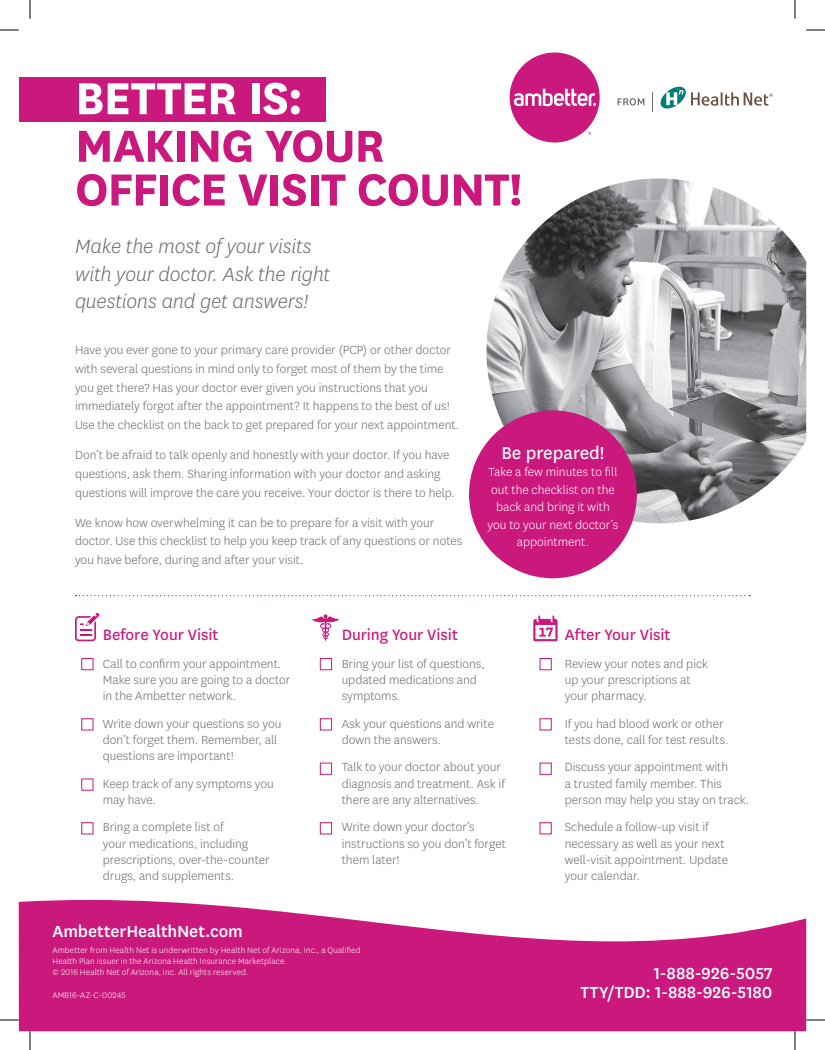
<style>
.page{position:relative;width:825px;height:1050px;background:#fff}
.page>*{position:absolute;margin:0;border:0;box-sizing:border-box;transform-origin:0 0}
.t1{font:700 52.5px/43.8px "Centene Sans";letter-spacing:-.02em;color:#ca187d}
.t2{font:700 52.5px "Centene Sans";letter-spacing:-.02em;color:#fff}
.t3{font:italic 300 22.5px/27.5px "Centene Sans";letter-spacing:-.01em;color:#6c6d70}
.t4{font:20px "Centene Sans";color:#fff}
.t5{font:500 18.75px "Centene Sans";letter-spacing:-.005em;color:#fff}
.t6{font:17.5px "Centene Sans";letter-spacing:-.005em;color:#ca187d}
.t7{font:300 13.75px/16.2px "Centene Sans";color:#6c6d70}
.t8{font:300 13.75px/17.5px "Centene Sans";color:#fff;text-align:center}
.t9{font:300 9.38px/11.2px "Centene Sans";letter-spacing:.015em;color:#fff}
</style>
<div class="page">
<div style="left:19px;top:77px;width:307px;height:45px;background:#ca187d"></div>
<svg style="left:19px;top:900px;width:787px;height:131px;fill:#ca187d"></svg>
<svg style="left:312px;top:614px;width:27px;height:27px"></svg>
<img style="left:486px;top:178px;width:320px;height:345px">
<svg style="left:75px;top:613px;width:25px;height:28px"></svg>
<svg style="left:533px;top:615px;width:25px;height:26px"></svg>
<svg style="left:76px;top:595px;width:674px;height:1px"></svg>
<div style="left:469px;top:410px;width:168px;height:168px;background:#ca187d;border-radius:50%"></div>
<div style="left:81px;top:658px;width:12px;height:12px;border:1px solid #ca187d"></div>
<div style="left:320px;top:658px;width:12px;height:12px;border:1px solid #ca187d"></div>
<div style="left:540px;top:658px;width:12px;height:12px;border:1px solid #ca187d"></div>
<div style="left:81px;top:718px;width:12px;height:12px;border:1px solid #ca187d"></div>
<div style="left:320px;top:718px;width:12px;height:12px;border:1px solid #ca187d"></div>
<div style="left:540px;top:718px;width:12px;height:12px;border:1px solid #ca187d"></div>
<div style="left:81px;top:779px;width:12px;height:12px;border:1px solid #ca187d"></div>
<div style="left:320px;top:763px;width:12px;height:12px;border:1px solid #ca187d"></div>
<div style="left:540px;top:763px;width:12px;height:12px;border:1px solid #ca187d"></div>
<div style="left:81px;top:822px;width:12px;height:12px;border:1px solid #ca187d"></div>
<div style="left:320px;top:822px;width:12px;height:12px;border:1px solid #ca187d"></div>
<div style="left:540px;top:822px;width:12px;height:12px;border:1px solid #ca187d"></div>
<div style="left:510px;top:53px;width:90px;height:89px;background:#ca187d;border-radius:50%"></div>
<svg style="left:514px;top:89px;width:82px;height:18px"></svg>
<svg style="left:618px;top:98px;width:26px;height:7px"></svg>
<svg style="left:652px;top:92px;width:1px;height:20px"></svg>
<svg style="left:661px;top:87px;width:111px;height:22px"></svg>
<svg style="left:0;top:29px;width:19px;height:2px"></svg>
<svg style="left:806px;top:29px;width:19px;height:2px"></svg>
<svg style="left:0;top:1019px;width:19px;height:2px"></svg>
<svg style="left:806px;top:1019px;width:19px;height:2px"></svg>
<svg style="left:29px;top:0;width:2px;height:19px"></svg>
<svg style="left:29px;top:1031px;width:2px;height:19px"></svg>
<svg style="left:794px;top:0;width:2px;height:19px"></svg>
<svg style="left:794px;top:1031px;width:2px;height:19px"></svg>
<p class="t2" style="left:75px;top:61px;width:229px">BETTER IS:</p>
<p class="t1" style="left:75px;top:120px;width:449px">MAKING YOUR<br>OFFICE VISIT COUNT!</p>
<p class="t3" style="left:75px;top:232px;width:257px">Make the most of your visits with your doctor. Ask the right questions and get answers!</p>
<p class="t7" style="left:75px;top:340px;width:386px;line-height:18.8px">Have you ever gone to your primary care provider (PCP) or other doctor with several questions in mind only to forget most of them by the time you get there? Has your doctor ever given you instructions that you immediately forgot after the appointment? It happens to the best of us!<br>Use the checklist on the back to get prepared for your next appointment.</p>
<p class="t7" style="left:75px;top:445px;width:381px;line-height:18.8px">Don’t be afraid to talk openly and honestly with your doctor. If you have questions, ask them. Sharing information with your doctor and asking questions will improve the care you receive. Your doctor is there to help.</p>
<p class="t7" style="left:75px;top:513px;width:389px;line-height:18.8px">We know how overwhelming it can be to prepare for a visit with your doctor. Use this checklist to help you keep track of any questions or notes you have before, during and after your visit.</p>
<p class="t4" style="left:501px;top:439px;width:105px">Be prepared!</p>
<p class="t8" style="left:488px;top:463px;width:132px">Take a few minutes to fill out the checklist on the back and bring it with you to your next doctor’s appointment.</p>
<p class="t6" style="left:103px;top:623px;width:117px">Before Your Visit</p>
<p class="t7" style="left:103px;top:655px;width:189px">Call to confirm your appointment.<br>Make sure you are going to a doctor in the Ambetter network.</p>
<p class="t7" style="left:103px;top:715px;width:180px">Write down your questions so you don’t forget them. Remember, all questions are important!</p>
<p class="t7" style="left:103px;top:775px;width:172px">Keep track of any symptoms you may have.</p>
<p class="t7" style="left:103px;top:819px;width:168px">Bring a complete list of<br>your medications, including prescriptions, over-the-counter drugs, and supplements.</p>
<p class="t6" style="left:342px;top:623px;width:118px">During Your Visit</p>
<p class="t7" style="left:342px;top:655px;width:145px">Bring your list of questions, updated medications and symptoms.</p>
<p class="t7" style="left:342px;top:715px;width:154px">Ask your questions and write down the answers.</p>
<p class="t7" style="left:342px;top:759px;width:165px">Talk to your doctor about your diagnosis and treatment. Ask if there are any alternatives.</p>
<p class="t7" style="left:342px;top:819px;width:166px">Write down your doctor’s instructions so you don’t forget them later!</p>
<p class="t5" style="left:52px;top:919px;width:192px">AmbetterHealthNet.com</p>
<p class="t9" style="left:52px;top:944px;width:310px">Ambetter from Health Net is underwritten by Health Net of Arizona, Inc., a Qualified<br>Health Plan issuer in the Arizona Health Insurance Marketplace.</p>
<p class="t9" style="left:52px;top:966px;width:197px">© 2016 Health Net of Arizona, Inc. All rights reserved.</p>
<p class="t9" style="left:52px;top:989px;width:75px">AMB16-AZ-C-00245</p>
<p class="t6" style="left:565px;top:623px;width:107px">After Your Visit</p>
<p class="t7" style="left:565px;top:655px;width:145px">Review your notes and pick up your prescriptions at your pharmacy.</p>
<p class="t7" style="left:565px;top:715px;width:165px">If you had blood work or other tests done, call for test results.</p>
<p class="t7" style="left:565px;top:759px;width:186px">Discuss your appointment with<br>a trusted family member. This person may help you stay on track.</p>
<p class="t7" style="left:565px;top:819px;width:165px">Schedule a follow-up visit if necessary as well as your next well-visit appointment. Update your calendar.</p>
<p class="t5" style="left:654px;top:960px;width:120px">1-888-926-5057</p>
<p class="t5" style="left:580px;top:979px;width:194px">TTY/TDD: 1-888-926-5180</p>
</div>
